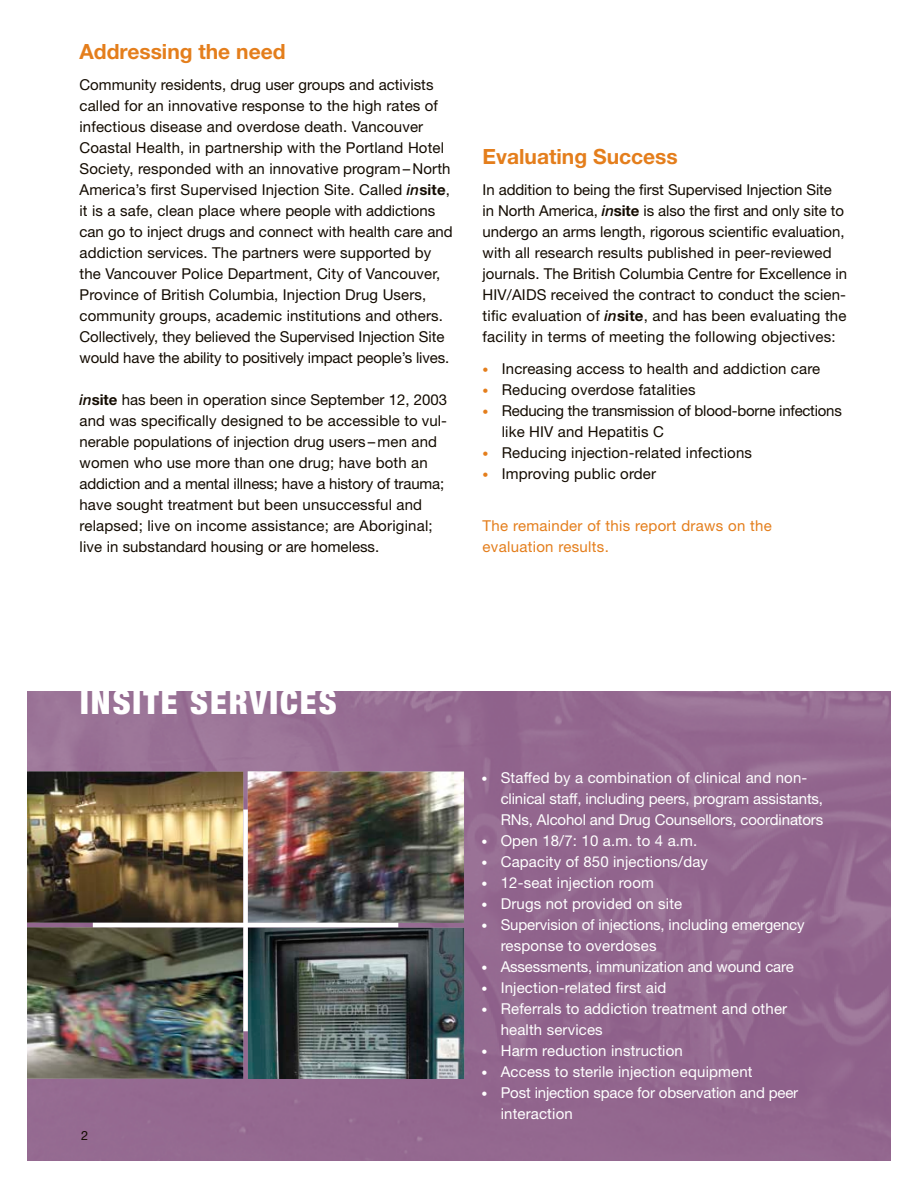
<style>
.page{position:relative;width:918px;height:1188px;background:#fff}
.page>*{position:absolute;margin:0;border:0;box-sizing:border-box;transform-origin:0 0}
.t1{font:900 condensed 33.45px "Helvetica Neue";letter-spacing:.06em;color:#fff}
.t2{font:700 21px "Helvetica Neue";color:#e47e1c}
.t3{font:15px/21px "Helvetica Neue";letter-spacing:.01em;color:#130b00}
.t4{font:15px/21px "Helvetica Neue";letter-spacing:.01em;color:#fff}
.t5{font:15px/21px "Helvetica Neue";letter-spacing:.02em;color:#e47e1c}
.t6{font:700 condensed 12px/21px "Helvetica Neue";color:#fff;text-align:justify}
.t7{font:700 condensed 12px/21px "Helvetica Neue";color:#e47e1c;text-align:justify}
.s1{font-weight:500;font-style:italic}
.s2{font-weight:700}
</style>
<div class="page">
<img style="left:27px;top:692px;width:864px;height:469px">
<img style="left:27px;top:771px;width:216px;height:152px">
<img style="left:27px;top:927px;width:216px;height:152px">
<img style="left:248px;top:771px;width:216px;height:152px">
<img style="left:248px;top:928px;width:216px;height:151px">
<div style="left:243px;top:810px;width:5px;height:221px;background:#fff"></div>
<hr style="left:93px;top:923px;width:305px;height:4px;background:#fff">
<h2 class="t2" style="left:80px;top:38px;width:208px">Addressing the need</h2>
<p class="t3" style="left:80px;top:74px;width:375px">Community residents, drug user groups and activists called for an innovative response to the high rates of infectious disease and overdose death. Vancouver Coastal Health, in partnership with the Portland Hotel Society, responded with an innovative program – North America’s first Supervised Injection Site. Called <span class="s1">in</span><span class="s2">site</span>, it is a safe, clean place where people with addictions can go to inject drugs and connect with health care and addiction services. The partners were supported by the Vancouver Police Department, City of Vancouver, Province of British Columbia, Injection Drug Users, community groups, academic institutions and others.<br>Collectively, they believed the Supervised Injection Site would have the ability to positively impact people’s lives.</p>
<p class="t3" style="left:79px;top:389px;width:369px"><span class="s1">in</span><span class="s2">site</span> has been in operation since September 12, 2003 and was specifically designed to be accessible to vul&shy;nerable populations of injection drug users – men and women who use more than one drug; have both an addiction and a mental illness; have a history of trauma; have sought treatment but been unsuccessful and relapsed; live on income assistance; are Aboriginal; live in substandard housing or are homeless.</p>
<h2 class="t2" style="left:483px;top:143px;width:197px">Evaluating Success</h2>
<p class="t3" style="left:483px;top:179px;width:366px">In addition to being the first Supervised Injection Site in North America, <span class="s1">in</span><span class="s2">site</span> is also the first and only site to undergo an arms length, rigorous scientific evaluation, with all research results published in peer-reviewed journals. The British Columbia Centre for Excellence in HIV/AIDS received the contract to conduct the scien&shy;tific evaluation of <span class="s1">in</span><span class="s2">site</span>, and has been evaluating the facility in terms of meeting the following objectives:</p>
<p class="t3" style="left:502px;top:357px;width:342px">Increasing access to health and addiction care Reducing overdose fatalities<br>Reducing the transmission of blood-borne infections like HIV and Hepatitis C<br>Reducing injection-related infections<br>Improving public order</p>
<p class="t5" style="left:483px;top:515px;width:291px">The remainder of this report draws on the evaluation results.</p>
<p class="t7" style="left:483px;top:359px;width:7px">• • •</p>
<p class="t7" style="left:483px;top:443px;width:7px">• •</p>
<h1 class="t1" style="left:80px;top:682px;width:258px">INSITE SERVICES</h1>
<p class="t6" style="left:482px;top:768px;width:7px">•</p>
<p class="t6" style="left:482px;top:831px;width:7px">• • • • •</p>
<p class="t6" style="left:482px;top:957px;width:7px">• • •</p>
<p class="t6" style="left:482px;top:1041px;width:7px">• • •</p>
<p class="t4" style="left:501px;top:767px;width:324px">Staffed by a combination of clinical and non&shy;clinical staff, including peers, program assistants, RNs, Alcohol and Drug Counsellors, coordinators Open 18/7: 10 a.m. to 4 a.m.<br>Capacity of 850 injections/day<br>12-seat injection room<br>Drugs not provided on site<br>Supervision of injections, including emergency response to overdoses<br>Assessments, immunization and wound care Injection-related first aid<br>Referrals to addiction treatment and other health services<br>Harm reduction instruction<br>Access to sterile injection equipment<br>Post injection space for observation and peer interaction</p>
</div>
